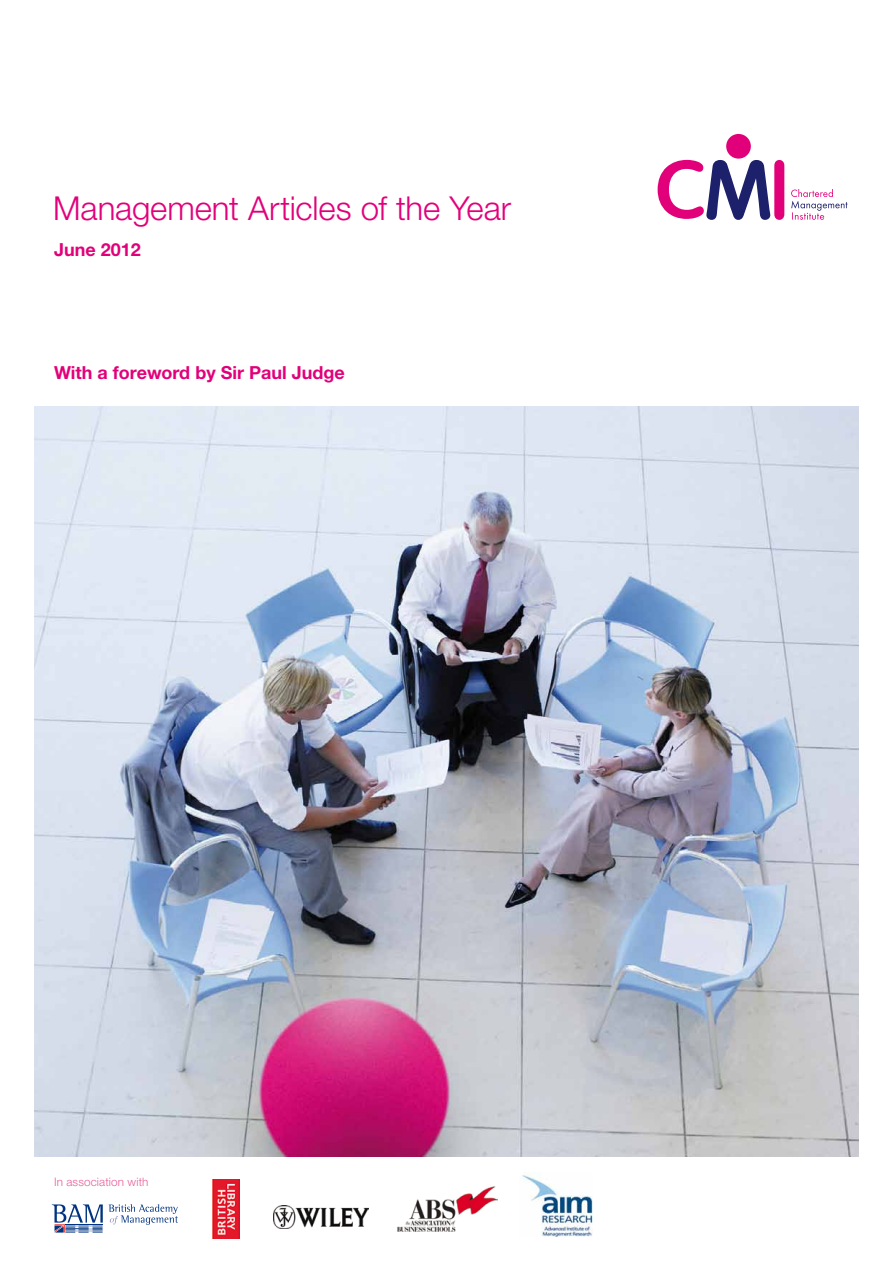
<style>
.page{position:relative;width:893px;height:1263px;background:#fff}
.page>*{position:absolute;margin:0;border:0;box-sizing:border-box;transform-origin:0 0}
.t1{font:300 33px "Helvetica Neue";letter-spacing:-.005em;color:#e2007a}
.t2{font:700 18px "Helvetica Neue";color:#e2007a}
.t3{font:300 11.7px "Helvetica Neue";letter-spacing:.01em;color:#e9609b}
</style>
<div class="page">
<svg style="left:658px;top:160px;width:126px;height:60px"></svg>
<div style="left:726px;top:134px;width:25px;height:25px;background:#e2007a;border-radius:50%"></div>
<svg style="left:791px;top:189px;width:56px;height:31px"></svg>
<img style="left:397px;top:1186px;width:101px;height:45px">
<img style="left:274px;top:1205px;width:94px;height:24px">
<svg style="left:52px;top:1204px;width:126px;height:29px"></svg>
<img style="left:212px;top:1179px;width:28px;height:60px">
<img style="left:522px;top:1174px;width:71px;height:63px">
<img style="left:34px;top:406px;width:825px;height:751px">
<h1 class="t1" style="left:53px;top:188px;width:460px">Management Articles of the Year</h1>
<p class="t2" style="left:54px;top:238px;width:88px">June 2012</p>
<p class="t2" style="left:54px;top:361px;width:292px">With a foreword by Sir Paul Judge</p>
<p class="t3" style="left:54px;top:1174px;width:96px">In association with</p>
</div>
